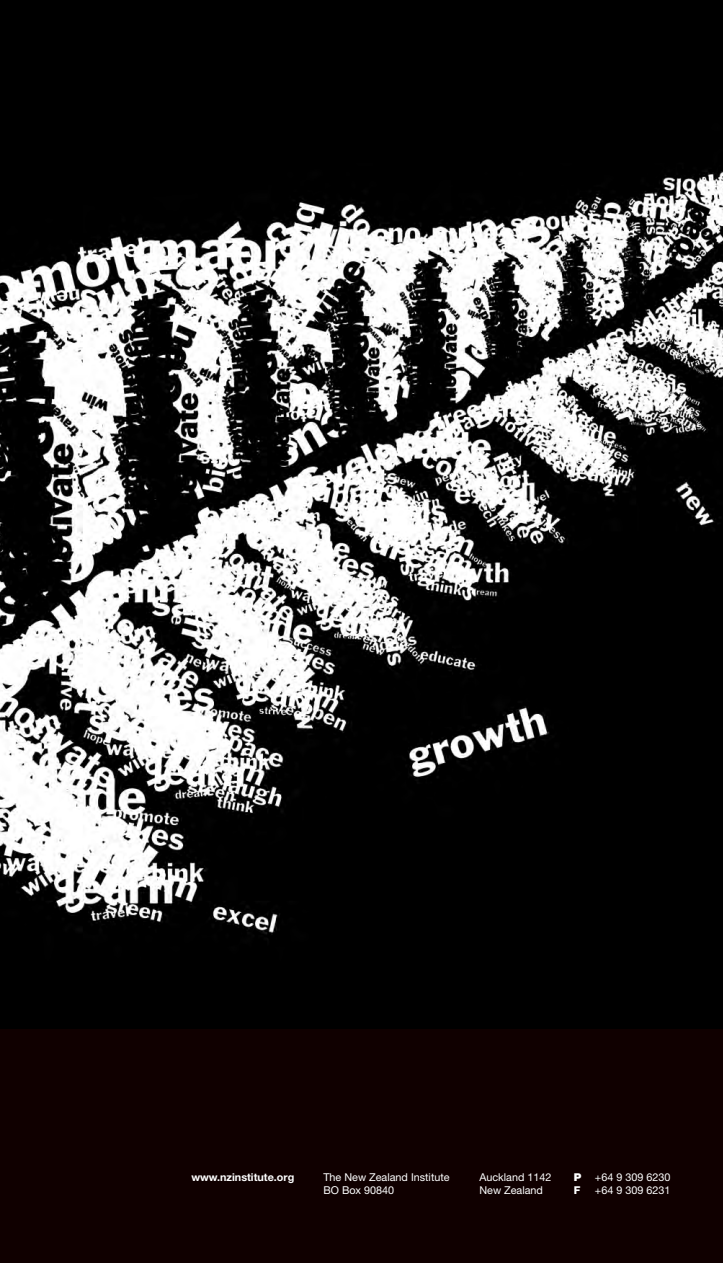
<style>
.page{position:relative;width:723px;height:1263px;background:#100000}
.page>*{position:absolute;margin:0;border:0;box-sizing:border-box;transform-origin:0 0}
.t1{font:10.8px "Helvetica Neue";color:#fff}
.t2{font:700 10.8px "Helvetica Neue";color:#fff}
.t3{font:800 10.8px "Helvetica Neue";color:#fff}
.s1{font-weight:900}
</style>
<div class="page">
<img style="left:0;top:0;width:723px;height:1028px">
<p class="t2" style="left:191px;top:1170px;width:104px">www.nzinstitute.org</p>
<p class="t1" style="left:323px;top:1170px;width:128px">The New Zealand Institute</p>
<p class="t1" style="left:479px;top:1170px;width:74px">Auckland 1142</p>
<p class="t1" style="left:574px;top:1170px;width:98px"><span class="s1">P</span> +64 9 309 6230</p>
<p class="t1" style="left:323px;top:1183px;width:72px">BO Box 90840</p>
<p class="t1" style="left:479px;top:1183px;width:65px">New Zealand</p>
<p class="t3" style="left:574px;top:1183px;width:8px">F</p>
<p class="t1" style="left:595px;top:1183px;width:77px">+64 9 309 6231</p>
</div>
